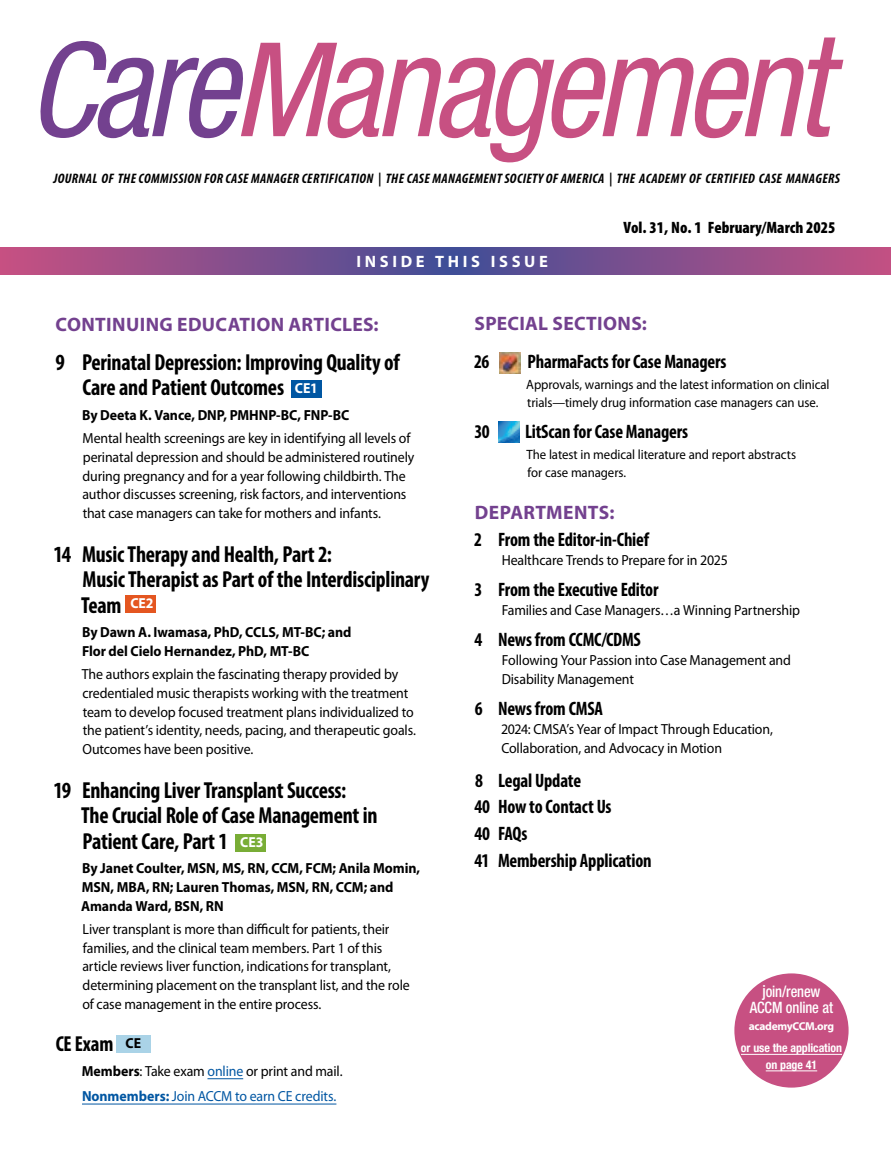
<style>
.page{position:relative;width:891px;height:1161px;background:#fff}
.page>*{position:absolute;margin:0;border:0;box-sizing:border-box;transform-origin:0 0}
.t1{font:700 condensed 23.25px/25.5px "Myriad Pro";letter-spacing:-.01em;color:#000;scale:.95 1}
.t2{font:700 condensed 21.75px "Myriad Pro";letter-spacing:-.01em;color:#000;scale:.95 1}
.t3{font:700 condensed 19.5px/26.8px "Myriad Pro";letter-spacing:-.01em;color:#000;scale:.95 1}
.t4{font:700 19.5px "Myriad Pro";letter-spacing:.015em;color:#73418f}
.t5{font:900 condensed 16.5px "Myriad Pro";color:#000}
.t6{font:700 16.5px "Myriad Pro";letter-spacing:.22em;color:#fff}
.t7{font:500 condensed 15.75px/16.5px "Helvetica Neue LT Std";letter-spacing:-.01em;color:#fff;text-align:center;scale:.92 1}
.t8{font:14.7px/18.8px "Myriad Pro";letter-spacing:-.01em;color:#000;scale:.95 1}
.t9{font:700 14.7px/18.8px "Myriad Pro";letter-spacing:-.005em;color:#000;scale:.95 1}
.t10{font:14.7px/25.3px "Myriad Pro";letter-spacing:-.01em;color:#0056a2;scale:.95 1}
.t11{font:italic 700 condensed 13.8px "Myriad Pro";letter-spacing:.025em;color:#000}
.t12{font:13.5px/18px "Myriad Pro";letter-spacing:-.005em;color:#000;scale:.95 1}
.t13{font:700 condensed 11.85px/16.5px "Helvetica Neue LT Std";letter-spacing:-.01em;color:#fff;text-align:center}
.t14{font:700 11.4px "Myriad Pro";letter-spacing:-.025em;color:#fff}
.s1{font-stretch:normal;font-size:14.55px;color:#fff}
.s2{font-stretch:normal;font-size:14.55px}
.s3{font-weight:700;color:#000}
.s4{color:#000}
.s5{font-weight:700}
.s6{font-size:16.5px}
</style>
<div class="page">
<img style="left:499px;top:353px;width:21px;height:21px">
<img style="left:498px;top:422px;width:21px;height:21px">
<hr style="left:207px;top:1078px;width:36px;height:1px;background:#0056a2">
<hr style="left:82px;top:1104px;width:254px;height:1px;background:#0056a2">
<div style="left:291px;top:380px;width:31px;height:18px;background:#0056a2"></div>
<div style="left:125px;top:595px;width:31px;height:18px;background:#e45620"></div>
<div style="left:235px;top:834px;width:31px;height:18px;background:#79ad36"></div>
<div style="left:116px;top:1035px;width:34px;height:17px;background:#aad3e7"></div>
<div style="left:734px;top:973px;width:115px;height:115px;background:#c75082;border-radius:50%"></div>
<hr style="left:741px;top:1054px;width:101px;height:1px;background:#fff">
<hr style="left:766px;top:1071px;width:51px;height:1px;background:#fff">
<svg style="left:40px;top:38px;width:803px;height:124px"></svg>
<svg style="left:0;top:247px;width:891px;height:27px;background:#844f8c"></svg>
<p class="t11" style="left:53px;top:170px;width:788px">JOURNAL OF THE COMMISSION FOR CASE MANAGER CERTIFICATION | THE CASE MANAGEMENT SOCIETY OF AMERICA | THE ACADEMY OF CERTIFIED CASE MANAGERS</p>
<p class="t5" style="left:623px;top:217px;width:214px">Vol. 31, No. 1 February/March 2025</p>
<p class="t6" style="left:357px;top:251px;width:193px">INSIDE THIS ISSUE</p>
<h3 class="t4" style="left:56px;top:311px;width:325px">CONTINUING EDUCATION ARTICLES:</h3>
<h1 class="t1" style="left:83px;top:349px;width:335px;text-indent:-27px">9 Perinatal Depression: Improving Quality of<br>Care and Patient Outcomes <span class="s1">CE1</span></h1>
<p class="t9" style="left:82px;top:405px;width:283px">By Deeta K. Vance, DNP, PMHNP-BC, FNP-BC</p>
<p class="t8" style="left:82px;top:428px;width:351px">Mental health screenings are key in identifying all levels of perinatal depression and should be administered routinely during pregnancy and for a year following childbirth. The author discusses screening, risk factors, and interventions that case managers can take for mothers and infants.</p>
<h1 class="t1" style="left:81px;top:541px;width:368px;text-indent:-28px">14 Music Therapy and Health, Part 2:<br>Music Therapist as Part of the Interdisciplinary<br>Team <sup>CE2</sup></h1>
<p class="t9" style="left:82px;top:622px;width:285px">By Dawn A. Iwamasa, PhD, CCLS, MT-BC; and<br>Flor del Cielo Hernandez, PhD, MT-BC</p>
<p class="t8" style="left:82px;top:665px;width:353px">The authors explain the fascinating therapy provided by credentialed music therapists working with the treatment team to develop focused treatment plans individualized to the patient’s identity, needs, pacing, and therapeutic goals.<br>Outcomes have been positive.</p>
<h1 class="t1" style="left:81px;top:777px;width:314px;text-indent:-28px">19 Enhancing Liver Transplant Success:<br>The Crucial Role of Case Management in<br>Patient Care, Part 1 <span class="s1">CE3</span></h1>
<p class="t9" style="left:81px;top:859px;width:359px">By Janet Coulter, MSN, MS, RN, CCM, FCM; Anila Momin,<br>MSN, MBA, RN; Lauren Thomas, MSN, RN, CCM; and<br>Amanda Ward, BSN, RN</p>
<p class="t8" style="left:82px;top:919px;width:346px">Liver transplant is more than difficult for patients, their families, and the clinical team members. Part 1 of this article reviews liver function, indications for transplant, determining placement on the transplant list, and the role of case management in the entire process.</p>
<h2 class="t2" style="left:56px;top:1030px;width:91px">CE Exam <span class="s2">CE</span></h2>
<p class="t10" style="left:82px;top:1058px;width:276px"><span class="s3">Members</span><span class="s4">: Take exam</span> online <span class="s4">or print and mail.<br></span><span class="s5">Nonmembers:</span> Join ACCM to earn CE credits.</p>
<h3 class="t4" style="left:475px;top:310px;width:174px">SPECIAL SECTIONS:</h3>
<h3 class="t3" style="left:474px;top:348px;width:18px">26</h3>
<h3 class="t3" style="left:528px;top:348px;width:211px">PharmaFacts for Case Managers</h3>
<p class="t12" style="left:526px;top:375px;width:321px">Approvals, warnings and the latest information on clinical trials—timely drug information case managers can use.</p>
<h3 class="t3" style="left:475px;top:418px;width:18px">30</h3>
<h3 class="t3" style="left:525px;top:418px;width:173px">LitScan for Case Managers</h3>
<p class="t12" style="left:526px;top:446px;width:286px">The latest in medical literature and report abstracts for case managers.</p>
<h3 class="t4" style="left:475px;top:500px;width:141px">DEPARTMENTS:</h3>
<h3 class="t3" style="left:474px;top:526px;width:186px">2 From the Editor-in-Chief</h3>
<p class="t8" style="left:502px;top:550px;width:239px">Healthcare Trends to Prepare for in 2025</p>
<h3 class="t3" style="left:475px;top:576px;width:195px">3 From the Executive Editor</h3>
<p class="t8" style="left:502px;top:600px;width:316px">Families and Case Managers…a Winning Partnership</p>
<h3 class="t3" style="left:474px;top:626px;width:177px">4 News from CCMC/CDMS</h3>
<p class="t8" style="left:502px;top:650px;width:306px">Following Your Passion into Case Management and<br>Disability Management</p>
<h3 class="t3" style="left:475px;top:695px;width:136px">6 News from CMSA</h3>
<p class="t8" style="left:501px;top:719px;width:288px">2024: CMSA’s Year of Impact Through Education,<br>Collaboration, and Advocacy in Motion</p>
<h3 class="t3" style="left:474px;top:766px;width:188px">8 Legal Update<br>40 How to Contact Us<br>40 FAQs<br>41 Membership Application</h3>
<p class="t7" style="left:750px;top:983px;width:92px"><span class="s6">j</span>oin/renew<br>ACCM online at</p>
<p class="t14" style="left:749px;top:1018px;width:87px">academyCCM.org</p>
<p class="t13" style="left:741px;top:1040px;width:103px">or use the application on page 41</p>
</div>
